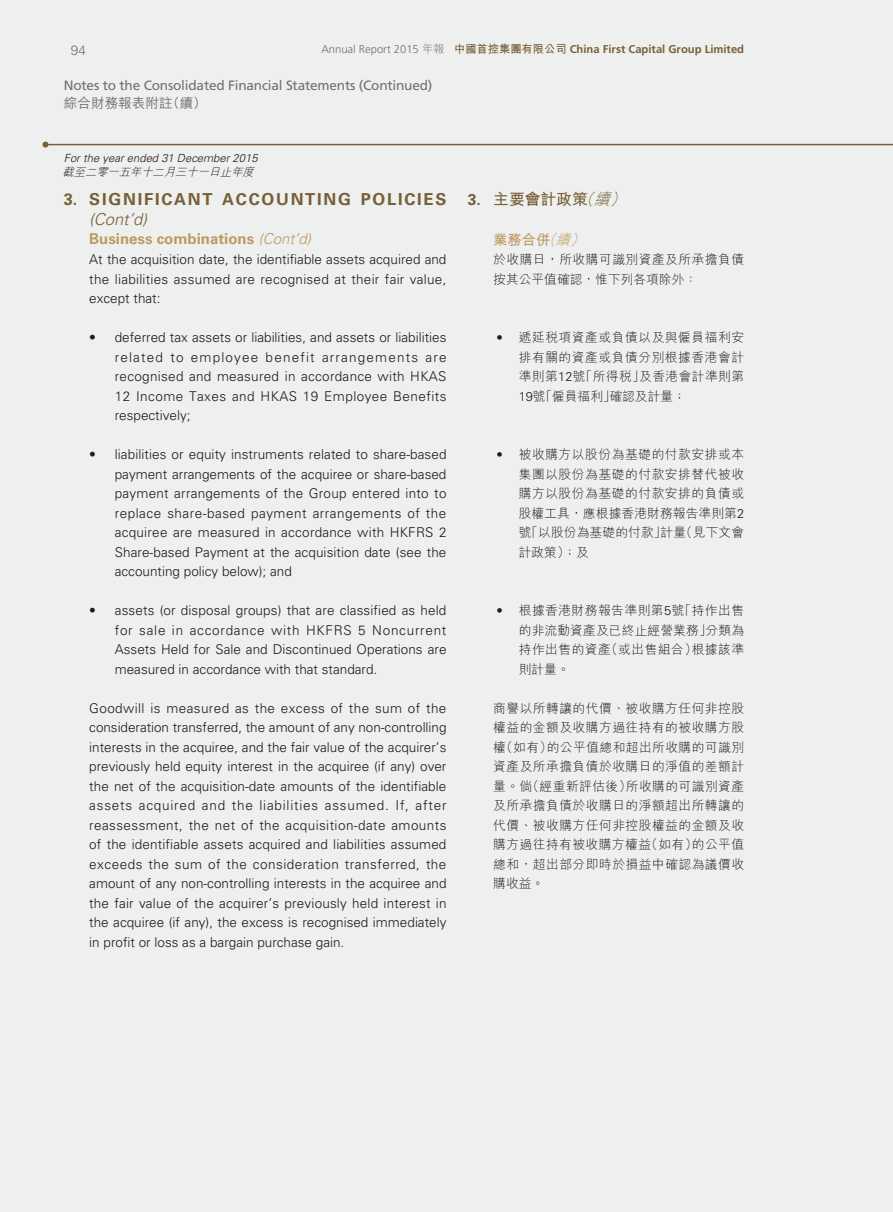
<style>
.page{position:relative;width:893px;height:1212px;background:#eeefef}
.page>*{position:absolute;margin:0;border:0;box-sizing:border-box;transform-origin:0 0}
.t1{font:700 16.5px "Univers LT Std";letter-spacing:.11em;color:#775f37}
.t2{font:italic 300 16.5px "Univers LT Std";color:#775f37}
.t3{font:15.75px "M Hei HK Bold E Ten B5 H";color:#775f37}
.t4{font:700 15px "Univers LT Std";color:#bf9a5e}
.t5{font:14.25px "M Hei HK Bold E Ten B5 H";color:#bf9a5e}
.t6{font:300 13.5px/19.5px "Univers LT Std";color:#231916;text-align:justify}
.t7{font:13.5px "Frutiger LT Std";letter-spacing:-.015em;color:#717171}
.t8{font:13.5px "M Hei HK Medium E Ten B5 H";color:#717171}
.t9{font:300 13.5px "Univers LT Std";color:#717171}
.t10{font:12.75px/19.5px "M Hei HK Light E Ten B5 H";letter-spacing:.035em;color:#231916;text-align:justify}
.t11{font:700 11.25px "Frutiger LT Std";color:#775f37}
.t12{font:italic 300 11.25px "Univers LT Std";color:#231916}
.t13{font:italic 11.25px "M Hei HK Light E Ten B5 H";color:#231916}
.s1{font-weight:300;color:#717171}
.s2{font-family:"M Hei HK Light E Ten B5 H";font-weight:400;color:#717171}
.s3{font-family:"M Hei HK Bold E Ten B5 H";font-weight:400}
.s4{font-weight:300;font-style:italic}
.s5{font-family:"Univers LT Std";font-weight:700}
.s6{font-family:"M Hei HK Light E Ten B5 H";font-style:italic}
.s7{font-family:"Univers LT Std";font-weight:300}
</style>
<div class="page">
<hr style="left:45px;top:144px;width:848px;height:1px;background:#775f37">
<svg style="left:43px;top:142px;width:5px;height:6px"></svg>
<p class="t9" style="left:71px;top:44px;width:17px">94</p>
<p class="t11" style="left:321px;top:43px;width:424px"><span class="s1">Annual Report 2015</span> <span class="s2">年報</span> <span class="s3">中國首控集團有限公司</span> China First Capital Group Limited</p>
<p class="t7" style="left:64px;top:79px;width:370px">Notes to the Consolidated Financial Statements (Continued)</p>
<p class="t8" style="left:64px;top:97px;width:145px">綜合財務報表附註（續）</p>
<p class="t12" style="left:64px;top:153px;width:195px">For the year ended 31 December 2015</p>
<p class="t13" style="left:63px;top:168px;width:196px">截至二零一五年十二月三十一日止年度</p>
<p class="t1" style="left:64px;top:191px;width:384px">3. SIGNIFICANT ACCOUNTING POLICIES</p>
<p class="t2" style="left:89px;top:211px;width:59px">(Cont’d)</p>
<p class="t4" style="left:89px;top:232px;width:223px">Business combinations <span class="s4">(Cont’d)</span></p>
<p class="t6" style="left:89px;top:250px;width:359px">At the acquisition date, the identifiable assets acquired and the liabilities assumed are recognised at their fair value, except that:</p>
<p class="t6" style="left:115px;top:328px;width:333px;text-indent:-26px">• deferred tax assets or liabilities, and assets or liabilities related to employee benefit arrangements are recognised and measured in accordance with HKAS 12 Income Taxes and HKAS 19 Employee Benefits respectively;</p>
<p class="t6" style="left:115px;top:445px;width:333px;text-indent:-26px">• liabilities or equity instruments related to share-based payment arrangements of the acquiree or share-based payment arrangements of the Group entered into to replace share-based payment arrangements of the acquiree are measured in accordance with HKFRS 2<br>Share-based Payment at the acquisition date (see the accounting policy below); and</p>
<p class="t6" style="left:115px;top:601px;width:333px;text-indent:-26px">• assets (or disposal groups) that are classified as held for sale in accordance with HKFRS 5 Noncurrent Assets Held for Sale and Discontinued Operations are measured in accordance with that standard.</p>
<p class="t6" style="left:89px;top:699px;width:359px">Goodwill is measured as the excess of the sum of the consideration transferred, the amount of any non-controlling interests in the acquiree, and the fair value of the acquirer’s previously held equity interest in the acquiree (if any) over the net of the acquisition-date amounts of the identifiable assets acquired and the liabilities assumed. If, after reassessment, the net of the acquisition-date amounts of the identifiable assets acquired and liabilities assumed exceeds the sum of the consideration transferred, the amount of any non-controlling interests in the acquiree and the fair value of the acquirer’s previously held interest in the acquiree (if any), the excess is recognised immediately in profit or loss as a bargain purchase gain.</p>
<p class="t3" style="left:468px;top:194px;width:164px"><span class="s5">3.</span> 主要會計政策<span class="s6">（續）</span></p>
<p class="t5" style="left:493px;top:234px;width:97px">業務合併<span class="s6">（續）</span></p>
<p class="t10" style="left:493px;top:251px;width:252px">於收購日，所收購可識別資產及所承擔負債按其公平值確認，惟下列各項除外：</p>
<p class="t10" style="left:519px;top:329px;width:227px;text-indent:-22px"><span class="s7">•</span> 遞延稅項資產或負債以及與僱員福利安排有關的資產或負債分別根據香港會計準則第<span class="s7">12</span>號「所得稅」及香港會計準則第<span class="s7">19</span>號「僱員福利」確認及計量；</p>
<p class="t10" style="left:519px;top:446px;width:227px;text-indent:-22px"><span class="s7">•</span> 被收購方以股份為基礎的付款安排或本集團以股份為基礎的付款安排替代被收購方以股份為基礎的付款安排的負債或股權工具，應根據香港財務報告準則第<span class="s7">2</span>號「以股份為基礎的付款」計量（見下文會計政策）；及</p>
<p class="t10" style="left:519px;top:602px;width:227px;text-indent:-22px"><span class="s7">•</span> 根據香港財務報告準則第<span class="s7">5</span>號「持作出售的非流動資產及已終止經營業務」分類為持作出售的資產（或出售組合）根據該準則計量。</p>
<p class="t10" style="left:493px;top:700px;width:252px">商譽以所轉讓的代價、被收購方任何非控股權益的金額及收購方過往持有的被收購方股權（如有）的公平值總和超出所收購的可識別資產及所承擔負債於收購日的淨值的差額計量。倘（經重新評估後）所收購的可識別資產及所承擔負債於收購日的淨額超出所轉讓的代價、被收購方任何非控股權益的金額及收購方過往持有被收購方權益（如有）的公平值總和，超出部分即時於損益中確認為議價收購收益。</p>
</div>
